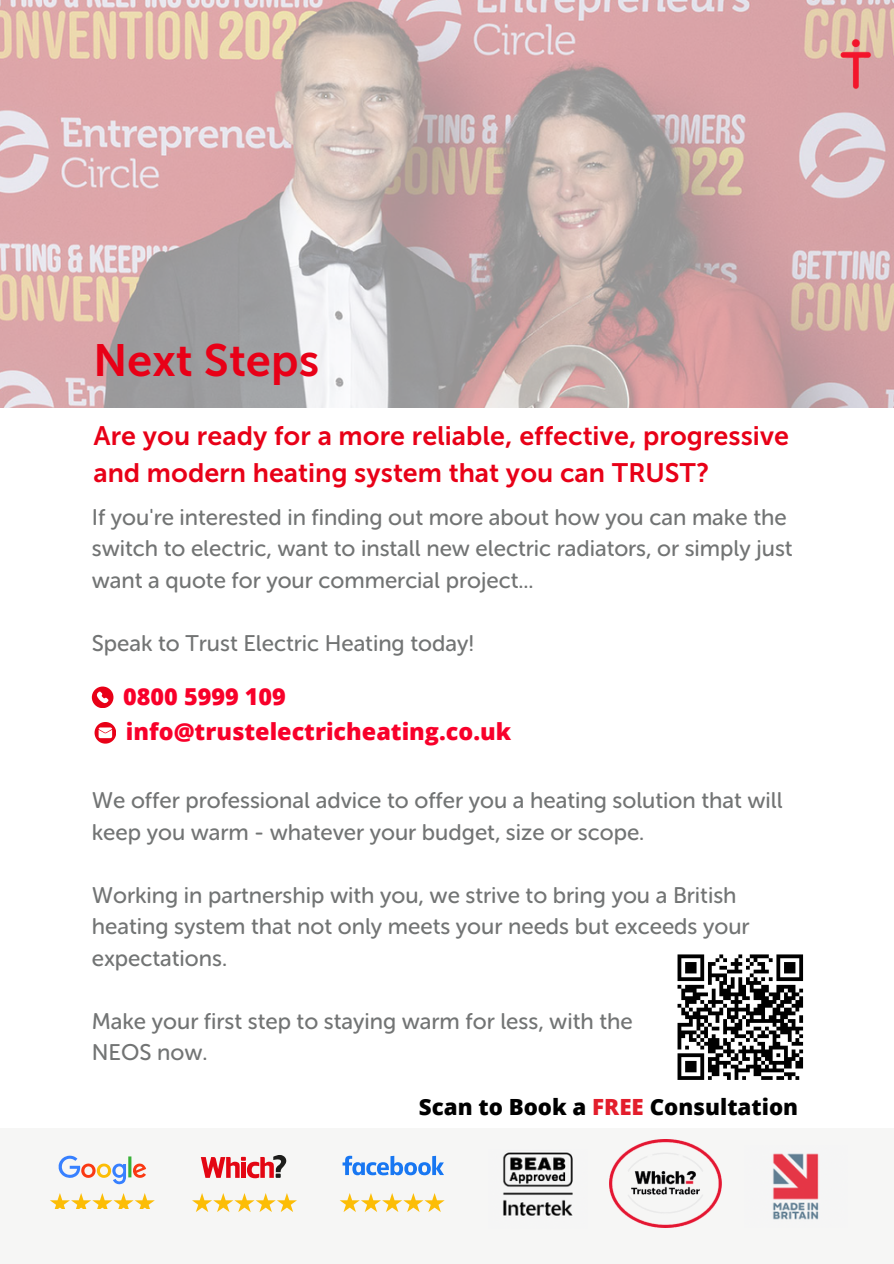
<style>
.page{position:relative;width:894px;height:1264px;background:#fff}
.page>*{position:absolute;margin:0;border:0;box-sizing:border-box;transform-origin:0 0}
.t1{font:45px "Museo Sans Cyrl 700";color:#e80017}
.t2{font:26.55px/37.2px "Museo Sans Cyrl 700";color:#e80017}
.t3{font:800 23.4px/35.4px "Open Sans";color:#f8002a}
.t4{font:22.5px/31.5px "Museo Sans Rounded 500";color:#727474}
.t5{font:800 22.35px "Open Sans";color:#000}
.s1{color:#e31e2c}
</style>
<div class="page">
<img style="left:0;top:0;width:893px;height:408px">
<img style="left:833px;top:31px;width:43px;height:78px">
<div style="left:0;top:1127px;width:893px;height:136px;background:#f6f6f5"></div>
<img style="left:503px;top:1152px;width:70px;height:64px">
<img style="left:773px;top:1153px;width:46px;height:67px">
<svg style="left:58px;top:1155px;width:88px;height:29px"></svg>
<svg style="left:50px;top:1193px;width:105px;height:15px"></svg>
<svg style="left:201px;top:1155px;width:85px;height:23px"></svg>
<svg style="left:192px;top:1193px;width:105px;height:18px"></svg>
<svg style="left:342px;top:1155px;width:102px;height:20px"></svg>
<svg style="left:340px;top:1193px;width:104px;height:18px"></svg>
<img style="left:609px;top:1139px;width:112px;height:88px">
<svg style="left:677px;top:954px;width:127px;height:126px"></svg>
<svg style="left:92px;top:686px;width:21px;height:22px"></svg>
<svg style="left:94px;top:722px;width:22px;height:21px"></svg>
<h1 class="t1" style="left:93px;top:334px;width:227px">Next Steps</h1>
<p class="t2" style="left:93px;top:417px;width:697px">Are you ready for a more reliable, effective, progressive and modern heating system that you can TRUST?</p>
<p class="t4" style="left:92px;top:501px;width:702px">If you're interested in finding out more about how you can make the switch to electric, want to install new electric radiators, or simply just want a quote for your commercial project...</p>
<p class="t4" style="left:92px;top:627px;width:384px">Speak to Trust Electric Heating today!</p>
<p class="t3" style="left:123px;top:678px;width:389px">0800 5999 109 info@trustelectricheating.co.uk</p>
<p class="t4" style="left:92px;top:785px;width:692px">We offer professional advice to offer you a heating solution that will keep you warm - whatever your budget, size or scope.</p>
<p class="t4" style="left:92px;top:879px;width:659px">Working in partnership with you, we strive to bring you a British heating system that not only meets your needs but exceeds your expectations.</p>
<p class="t4" style="left:92px;top:1005px;width:542px">Make your first step to staying warm for less, with the<br>NEOS now.</p>
<p class="t5" style="left:419px;top:1090px;width:380px">Scan to Book a <span class="s1">FREE</span> Consultation</p>
</div>
